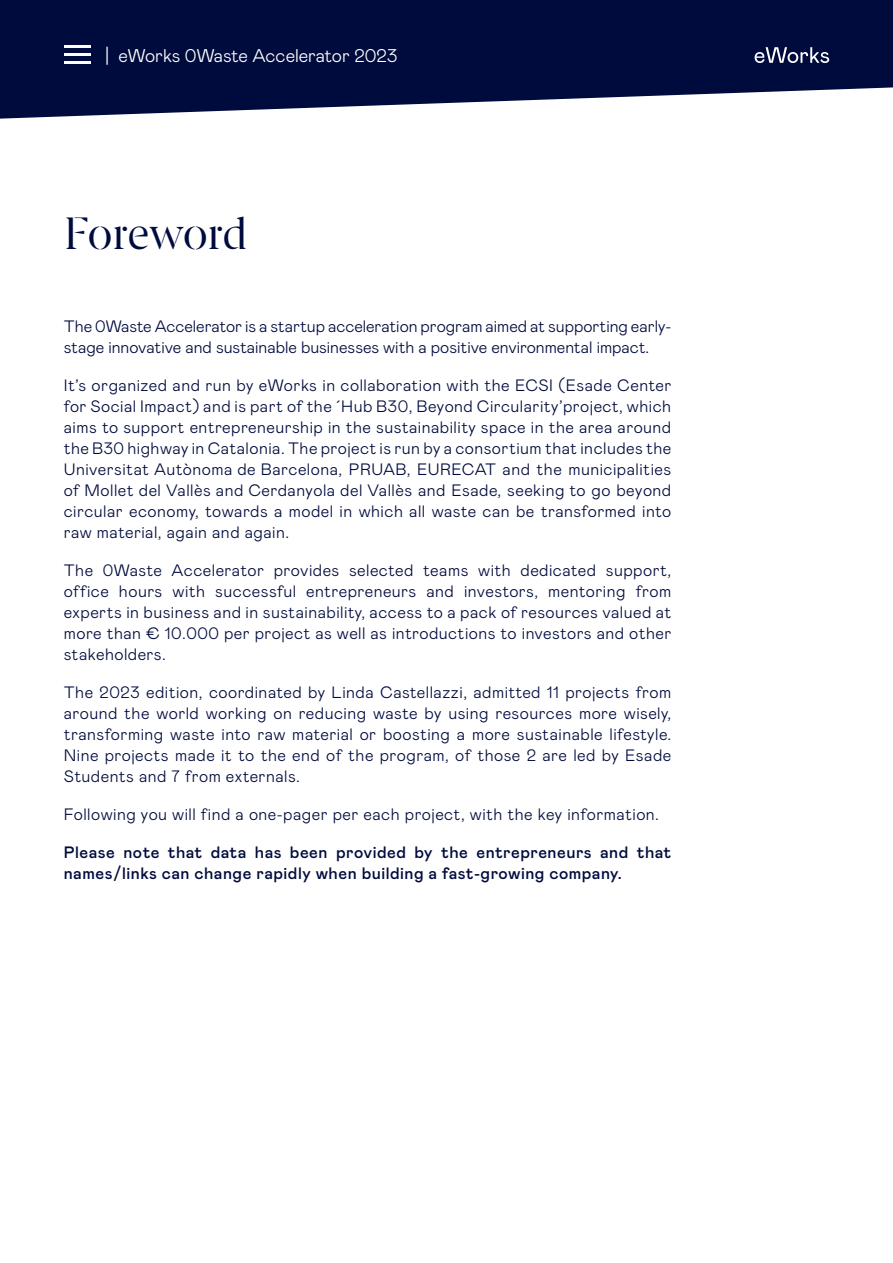
<style>
.page{position:relative;width:893px;height:1263px;background:#fff}
.page>*{position:absolute;margin:0;border:0;box-sizing:border-box;transform-origin:0 0}
.t1{font:45px "Esade";letter-spacing:-.015em;color:#000b3d}
.t2{font:300 18.3px "Mabry Pro";color:#fff}
.t3{font:300 16.5px/21px "Mabry Pro";letter-spacing:.02em;color:#000b3d;text-align:justify}
.t4{font:300 16.5px/21px "Mabry Pro";color:#000b3d}
.t5{font:500 16.5px/21px "Mabry Pro";letter-spacing:.03em;color:#000b3d}
</style>
<div class="page">
<svg style="left:0;top:0;width:893px;height:119px;fill:#000b3d"></svg>
<hr style="left:64px;top:45px;width:26px;height:3px;background:#fff">
<hr style="left:64px;top:53px;width:26px;height:3px;background:#fff">
<hr style="left:64px;top:61px;width:26px;height:2px;background:#fff">
<svg style="left:755px;top:47px;width:74px;height:16px"></svg>
<p class="t2" style="left:105px;top:43px;width:294px">| eWorks 0Waste Accelerator 2023</p>
<h1 class="t1" style="left:64px;top:202px;width:185px">Foreword</h1>
<p class="t4" style="left:64px;top:315px;width:609px">The 0Waste Accelerator is a startup acceleration program aimed at supporting early&shy;stage innovative and sustainable businesses with a positive environmental impact.</p>
<p class="t3" style="left:64px;top:374px;width:609px">It’s organized and run by eWorks in collaboration with the ECSI (Esade Center for Social Impact) and is part of the ´Hub B30, Beyond Circularity’project, which aims to support entrepreneurship in the sustainability space in the area around the B30 highway in Catalonia. The project is run by a consortium that includes the Universitat Autònoma de Barcelona, PRUAB, EURECAT and the municipalities of Mollet del Vallès and Cerdanyola del Vallès and Esade, seeking to go beyond circular economy, towards a model in which all waste can be transformed into raw material, again and again.</p>
<p class="t3" style="left:64px;top:559px;width:609px">The 0Waste Accelerator provides selected teams with dedicated support, office hours with successful entrepreneurs and investors, mentoring from experts in business and in sustainability, access to a pack of resources valued at more than € 10.000 per project as well as introductions to investors and other stakeholders.</p>
<p class="t3" style="left:64px;top:681px;width:609px">The 2023 edition, coordinated by Linda Castellazzi, admitted 11 projects from around the world working on reducing waste by using resources more wisely, transforming waste into raw material or boosting a more sustainable lifestyle.<br>Nine projects made it to the end of the program, of those 2 are led by Esade Students and 7 from externals.</p>
<p class="t3" style="left:64px;top:803px;width:597px">Following you will find a one-pager per each project, with the key information.</p>
<p class="t5" style="left:64px;top:841px;width:609px">Please note that data has been provided by the entrepreneurs and that names/links can change rapidly when building a fast-growing company.</p>
</div>
